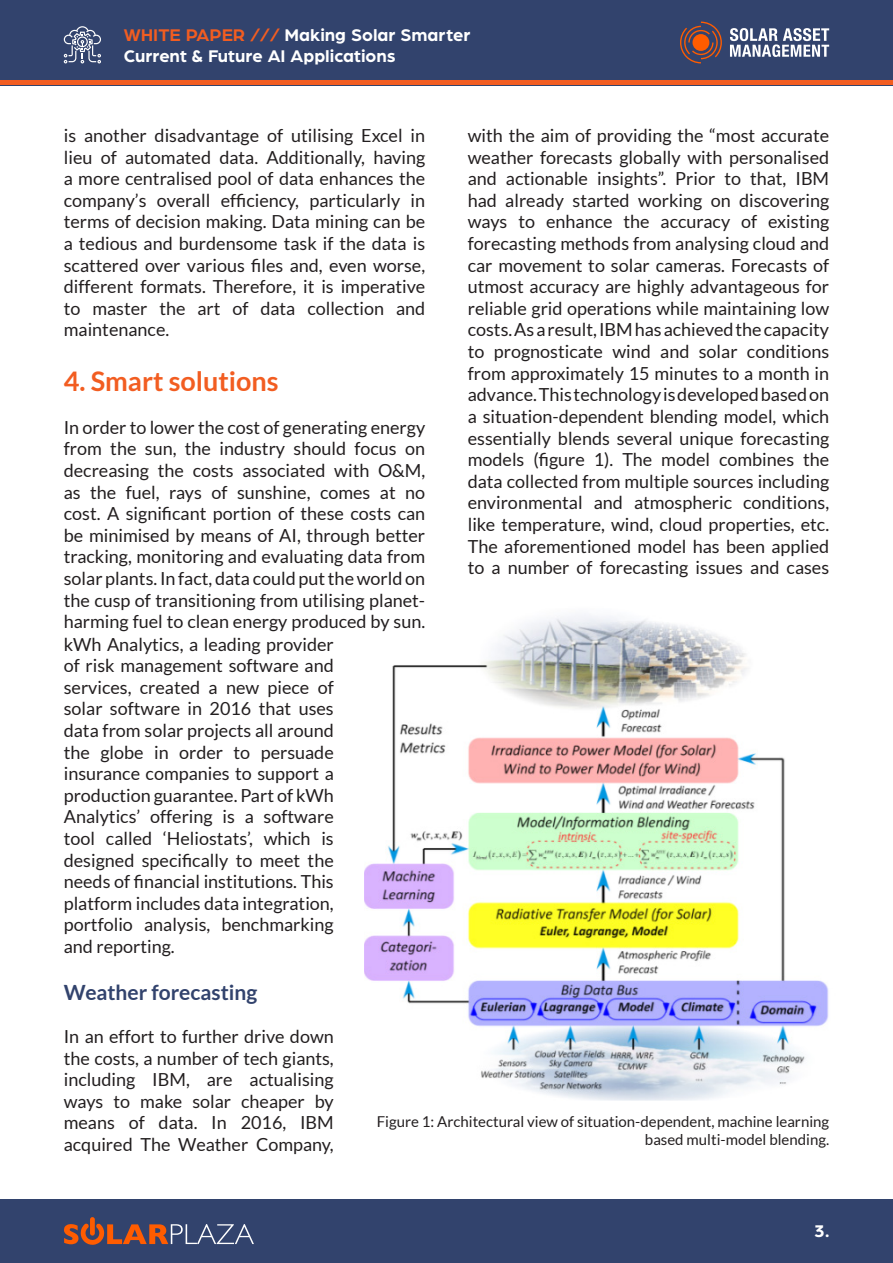
<style>
.page{position:relative;width:893px;height:1263px;background:#fff}
.page>*{position:absolute;margin:0;border:0;box-sizing:border-box;transform-origin:0 0}
.t1{font:700 27px "Lato";color:#f25d21}
.t2{font:700 21px "Lato";color:#32436d}
.t3{font:18px/21.6px "Lato";color:#231f20;text-align:justify}
.t4{font:700 18px/21.6px "Arboria";color:#fff}
.t5{font:15px/18px "Lato";color:#231f20;text-align:right}
.s1{color:#f25d21}
</style>
<div class="page">
<div style="left:0;top:1199px;width:893px;height:64px;background:#32436d"></div>
<div style="left:0;top:0;width:893px;height:85px;background:#32436d"></div>
<svg style="left:680px;top:22px;width:42px;height:41px"></svg>
<div style="left:692px;top:34px;width:17px;height:17px;background:#ff5c00;border-radius:50%"></div>
<svg style="left:730px;top:28px;width:99px;height:29px"></svg>
<svg style="left:64px;top:1217px;width:190px;height:28px"></svg>
<hr style="left:0;top:81px;width:893px;height:4px;background:#f25d21">
<svg style="left:64px;top:26px;width:37px;height:37px"></svg>
<img style="left:364px;top:614px;width:465px;height:487px">
<p class="t4" style="left:124px;top:23px;width:348px"><span class="s1">WHITE PAPER ///</span> Making Solar Smarter<br>Current &amp; Future AI Applications</p>
<p class="t3" style="left:468px;top:125px;width:363px">with the aim of providing the “most accurate weather forecasts globally with personalised and actionable insights”. Prior to that, IBM had already started working on discovering ways to enhance the accuracy of existing forecasting methods from analysing cloud and car movement to solar cameras. Forecasts of utmost accuracy are highly advantageous for reliable grid operations while maintaining low costs. As a result, IBM has achieved the capacity to prognosticate wind and solar conditions from approximately 15 minutes to a month in advance. This technology is developed based on a situation-dependent blending model, which essentially blends several unique forecasting models (figure 1). The model combines the data collected from multiple sources including environmental and atmospheric conditions, like temperature, wind, cloud properties, etc.<br>The aforementioned model has been applied to a number of forecasting issues and cases</p>
<p class="t3" style="left:64px;top:125px;width:363px">is another disadvantage of utilising Excel in lieu of automated data. Additionally, having a more centralised pool of data enhances the company’s overall efficiency, particularly in terms of decision making. Data mining can be a tedious and burdensome task if the data is scattered over various files and, even worse, different formats. Therefore, it is imperative to master the art of data collection and maintenance.</p>
<p class="t1" style="left:64px;top:365px;width:216px">4. Smart solutions</p>
<p class="t3" style="left:64px;top:416px;width:363px;text-align:left">In order to lower the cost of generating energy from the sun, the industry should focus on decreasing the costs associated with O&amp;M, as the fuel, rays of sunshine, comes at no cost. A significant portion of these costs can be minimised by means of AI, through better tracking, monitoring and evaluating data from solar plants. In fact, data could put the world on the cusp of transitioning from utilising planet&shy;harming fuel to clean energy produced by sun. kWh Analytics, a leading provider<br>of risk management software and<br>services, created a new piece of<br>solar software in 2016 that uses<br>data from solar projects all around<br>the globe in order to persuade<br>insurance companies to support a production guarantee. Part of kWh<br>Analytics’ offering is a software<br>tool called ‘Heliostats’, which is<br>designed specifically to meet the<br>needs of financial institutions. This<br>platform includes data integration,<br>portfolio analysis, benchmarking<br>and reporting.</p>
<p class="t2" style="left:64px;top:980px;width:195px">Weather forecasting</p>
<p class="t3" style="left:64px;top:1026px;width:272px">In an effort to further drive down the costs, a number of tech giants, including IBM, are actualising ways to make solar cheaper by means of data. In 2016, IBM acquired The Weather Company,</p>
<p class="t5" style="left:377px;top:1112px;width:454px">Figure 1: Architectural view of situation-dependent, machine learning based multi-model blending.</p>
<p class="t4" style="left:814px;top:1219px;width:17px">3.</p>
</div>
